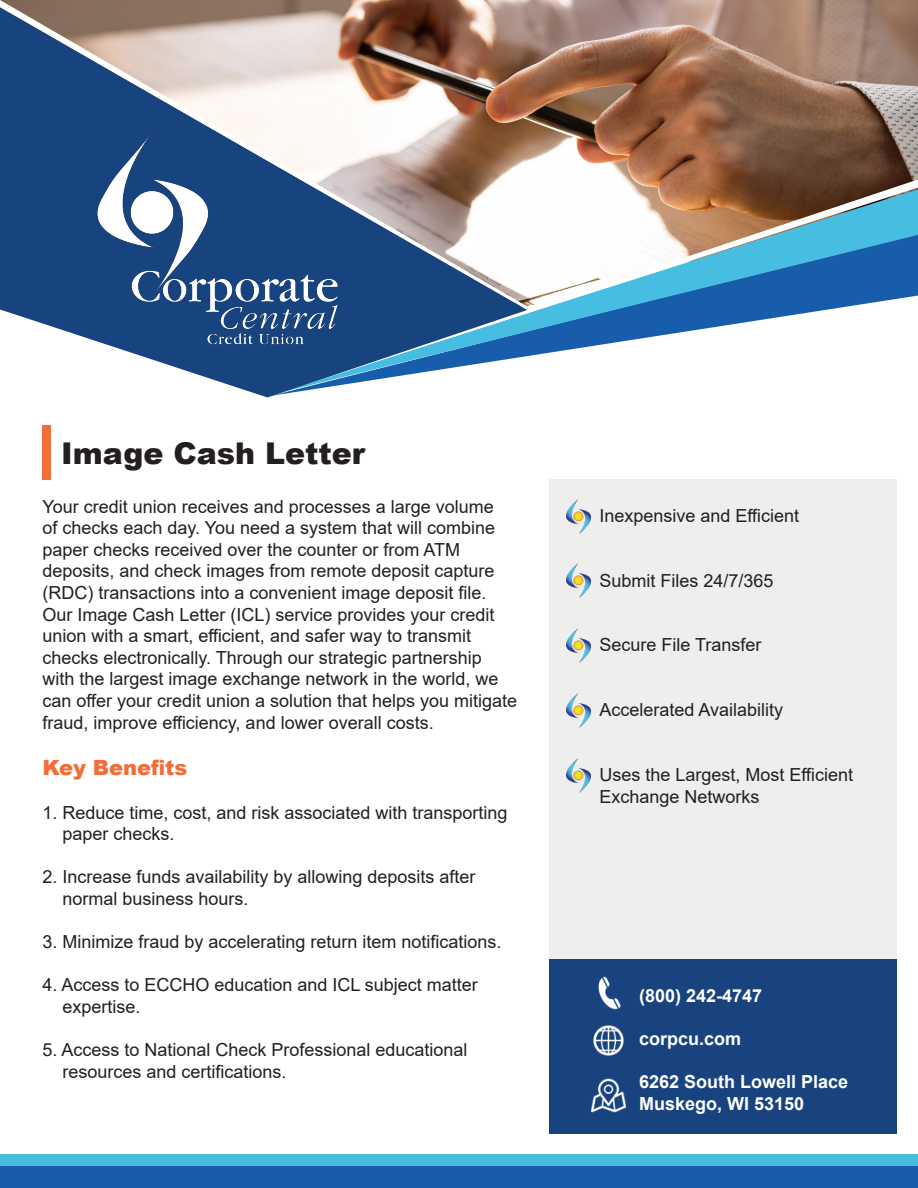
<style>
.page{position:relative;width:918px;height:1188px;background:#fff}
.page>*{position:absolute;margin:0;border:0;box-sizing:border-box;transform-origin:0 0}
.t1{font:900 30px "Arial";color:#231f20}
.t2{font:900 21px "Arial";color:#f26d37}
.t3{font:18px/21.6px "Arial";color:#231f20}
.t4{font:700 18px "Arial";color:#fff}
</style>
<div class="page">
<div style="left:549px;top:479px;width:348px;height:479px;background:#eeeeed"></div>
<img style="left:531px;top:0;width:387px;height:179px">
<svg style="left:527px;top:179px;width:391px;height:178px"></svg>
<svg style="left:1px;top:310px;width:526px;height:87px"></svg>
<svg style="left:0;top:0;width:531px;height:310px"></svg>
<div style="left:42px;top:425px;width:9px;height:54px;background:#f26d37"></div>
<img style="left:91px;top:128px;width:253px;height:223px">
<div style="left:0;top:1166px;width:918px;height:22px;background:#185dab"></div>
<div style="left:0;top:1154px;width:918px;height:12px;background:#47bde1"></div>
<div style="left:549px;top:959px;width:348px;height:175px;background:#18437f"></div>
<img style="left:592px;top:1078px;width:34px;height:34px">
<img style="left:598px;top:977px;width:23px;height:32px">
<img style="left:593px;top:1025px;width:31px;height:31px">
<img style="left:567px;top:563px;width:24px;height:34px">
<img style="left:567px;top:500px;width:24px;height:34px">
<img style="left:567px;top:628px;width:24px;height:34px">
<img style="left:567px;top:693px;width:24px;height:34px">
<img style="left:567px;top:759px;width:24px;height:34px">
<p class="t1" style="left:61px;top:432px;width:305px">Image Cash Letter</p>
<p class="t3" style="left:42px;top:495px;width:476px">Your credit union receives and processes a large volume<br>of checks each day. You need a system that will combine paper checks received over the counter or from ATM deposits, and check images from remote deposit capture (RDC) transactions into a convenient image deposit file.<br>Our Image Cash Letter (ICL) service provides your credit union with a smart, efficient, and safer way to transmit checks electronically. Through our strategic partnership with the largest image exchange network in the world, we can offer your credit union a solution that helps you mitigate fraud, improve efficiency, and lower overall costs.</p>
<p class="t2" style="left:42px;top:753px;width:147px">Key Benefits</p>
<p class="t3" style="left:42px;top:801px;width:467px">1. Reduce time, cost, and risk associated with transporting</p>
<p class="t3" style="left:62px;top:823px;width:114px">paper checks.</p>
<p class="t3" style="left:42px;top:866px;width:435px">2. Increase funds availability by allowing deposits after</p>
<p class="t3" style="left:62px;top:888px;width:188px">normal business hours.</p>
<p class="t3" style="left:42px;top:931px;width:461px">3. Minimize fraud by accelerating return item notifications.</p>
<p class="t3" style="left:42px;top:974px;width:437px">4. Access to ECCHO education and ICL subject matter</p>
<p class="t3" style="left:62px;top:996px;width:80px">expertise.</p>
<p class="t3" style="left:42px;top:1039px;width:427px">5. Access to National Check Professional educational</p>
<p class="t3" style="left:62px;top:1061px;width:226px">resources and certifications.</p>
<p class="t3" style="left:599px;top:505px;width:201px">Inexpensive and Efficient</p>
<p class="t3" style="left:599px;top:569px;width:176px">Submit Files 24/7/365</p>
<p class="t3" style="left:599px;top:634px;width:164px">Secure File Transfer</p>
<p class="t3" style="left:599px;top:699px;width:185px">Accelerated Availability</p>
<p class="t3" style="left:599px;top:764px;width:255px">Uses the Largest, Most Efficient<br>Exchange Networks</p>
<p class="t4" style="left:639px;top:983px;width:125px">(800) 242-4747</p>
<p class="t4" style="left:639px;top:1026px;width:104px">corpcu.com</p>
<p class="t4" style="left:639px;top:1069px;width:211px">6262 South Lowell Place</p>
<p class="t4" style="left:639px;top:1091px;width:167px">Muskego, WI 53150</p>
</div>
